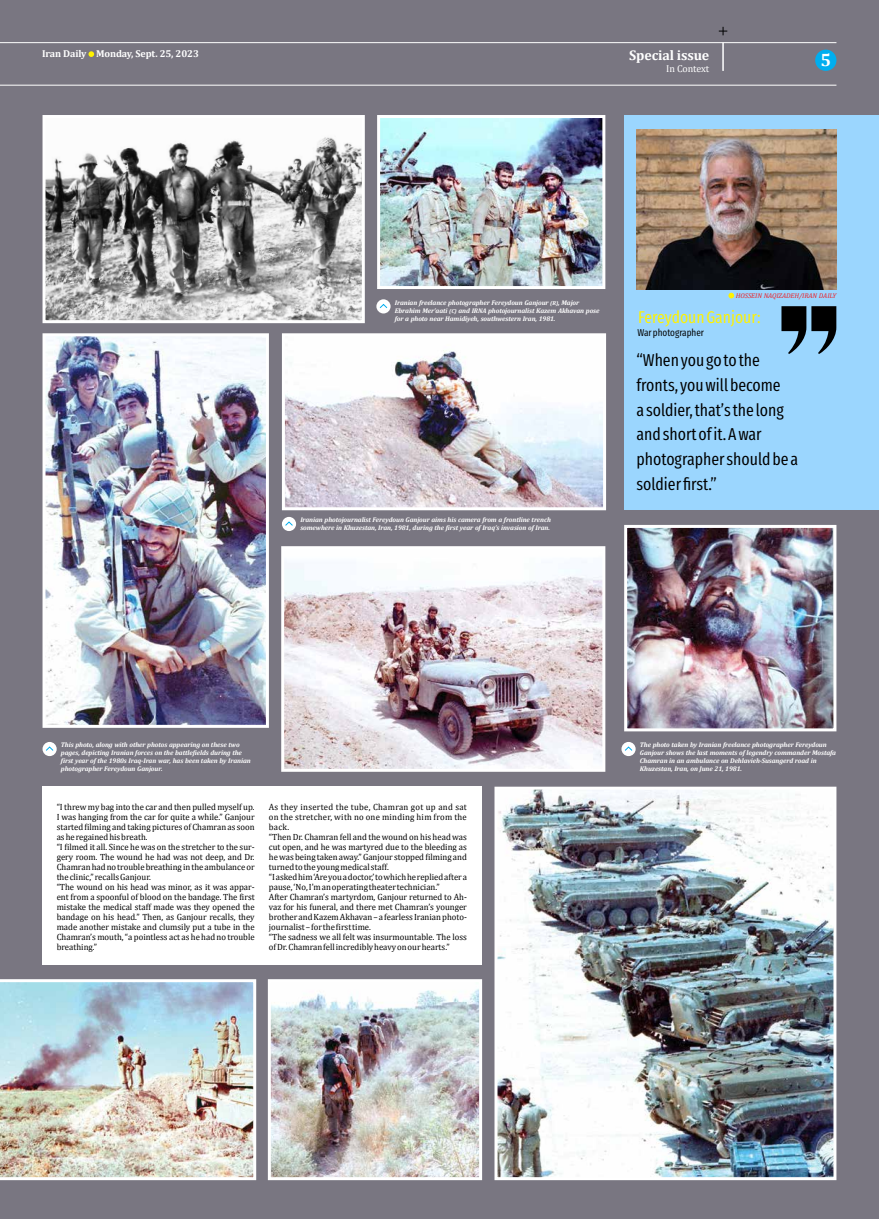
<style>
.page{position:relative;width:879px;height:1219px;background:#797681}
.page>*{position:absolute;margin:0;border:0;box-sizing:border-box;transform-origin:0 0}
.t1{font:700 18px "Cambria";color:#fff}
.t2{font:17.2px/24.7px "Fira Sans Compressed";color:#000}
.t3{font:17px "Fira Sans Compressed";color:#fff200}
.t4{font:700 14px "Cambria";letter-spacing:-.01em;color:#fff}
.t5{font:700 10px "Cambria";letter-spacing:-.01em;color:#fff}
.t6{font:10px "Fira Sans Compressed";color:#000}
.t7{font:10px "Cambria";letter-spacing:-.01em;color:#fff}
.t8{font:9px/10px "Cambria";color:#000}
.t9{font:italic 6.9px "Cambria";letter-spacing:-.01em;color:#ed1d24}
.t10{font:italic 700 6.8px/8px "Cambria";letter-spacing:-.01em;color:#fff}
.s1{font-size:5.7px}
</style>
<div class="page">
<div style="left:815px;top:50px;width:21px;height:21px;background:#00aeef;border-radius:50%"></div>
<hr style="left:0;top:42px;width:836px;height:1px;background:#fff">
<hr style="left:0;top:85px;width:836px;height:1px;background:#fff">
<svg style="left:723px;top:43px;width:1px;height:28px"></svg>
<svg style="left:88px;top:51px;width:6px;height:6px"></svg>
<img style="left:498px;top:791px;width:334px;height:385px">
<div style="left:494px;top:787px;width:342px;height:393px;border:3px solid #fff"></div>
<img style="left:47px;top:119px;width:314px;height:200px">
<div style="left:43px;top:115px;width:322px;height:208px;border:3px solid #fff"></div>
<img style="left:286px;top:337px;width:316px;height:169px">
<div style="left:282px;top:333px;width:324px;height:177px;border:3px solid #fff"></div>
<img style="left:285px;top:550px;width:316px;height:218px">
<div style="left:281px;top:546px;width:324px;height:226px;border:3px solid #fff"></div>
<img style="left:381px;top:119px;width:220px;height:166px">
<div style="left:377px;top:115px;width:228px;height:174px;border:3px solid #fff"></div>
<img style="left:47px;top:337px;width:218px;height:387px">
<div style="left:43px;top:333px;width:226px;height:395px;border:3px solid #fff"></div>
<img style="left:628px;top:529px;width:204px;height:198px">
<div style="left:624px;top:525px;width:212px;height:206px;border:3px solid #fff"></div>
<div style="left:282px;top:517px;width:14px;height:14px;background:#fff;border-radius:50%"></div>
<svg style="left:285px;top:521px;width:8px;height:5px"></svg>
<div style="left:376px;top:299px;width:14px;height:14px;background:#fff;border-radius:50%"></div>
<svg style="left:379px;top:304px;width:9px;height:4px"></svg>
<div style="left:621px;top:742px;width:14px;height:14px;background:#fff;border-radius:50%"></div>
<svg style="left:624px;top:746px;width:9px;height:5px"></svg>
<div style="left:43px;top:742px;width:14px;height:14px;background:#fff;border-radius:50%"></div>
<svg style="left:46px;top:746px;width:8px;height:5px"></svg>
<img style="left:272px;top:983px;width:206px;height:193px">
<div style="left:268px;top:979px;width:214px;height:201px;border:3px solid #fff"></div>
<img style="left:0;top:979px;width:256px;height:201px">
<div style="left:43px;top:787px;width:439px;height:178px;background:#fff"></div>
<div style="left:624px;top:116px;width:255px;height:394px;background:#9bd6fe"></div>
<img style="left:636px;top:130px;width:200px;height:159px">
<svg style="left:781px;top:306px;width:55px;height:48px"></svg>
<svg style="left:728px;top:293px;width:6px;height:5px"></svg>
<svg style="left:719px;top:27px;width:8px;height:8px"></svg>
<p class="t5" style="left:42px;top:47px;width:158px">Iran Daily Monday, Sept. 25, 2023</p>
<h3 class="t4" style="left:629px;top:45px;width:82px">Special issue</h3>
<p class="t7" style="left:666px;top:62px;width:44px">In Context</p>
<h1 class="t1" style="left:820px;top:47px;width:12px">5</h1>
<p class="t10" style="left:395px;top:298px;width:206px">Iranian freelance photographer Fereydoun Ganjour <span class="s1">(R)</span>, Major<br>Ebrahim Mer’aati <span class="s1">(C)</span> and IRNA photojournalist Kazem Akhavan pose for a photo near Hamidiyeh, southwestern Iran, 1981.</p>
<p class="t10" style="left:300px;top:516px;width:252px">Iranian photojournalist Fereydoun Ganjour aims his camera from a frontline trench somewhere in Khuzestan, Iran, 1981, during the first year of Iraq’s invasion of Iran.</p>
<p class="t9" style="left:736px;top:290px;width:102px">HOSSEIN NAQIZADEH/IRAN DAILY</p>
<h3 class="t3" style="left:638px;top:304px;width:124px">Fereydoun Ganjour:</h3>
<p class="t6" style="left:637px;top:325px;width:68px">War photographer</p>
<h2 class="t2" style="left:636px;top:348px;width:163px">“When you go to the fronts, you will become<br>a soldier, that’s the long and short of it. A war photographer should be a soldier first.”</h2>
<p class="t10" style="left:61px;top:741px;width:191px">This photo, along with other photos appearing on these two pages, depicting Iranian forces on the battlefields during the first year of the 1980s Iraq-Iran war, has been taken by Iranian photographer Fereydoun Ganjour.</p>
<p class="t8" style="left:57px;top:802px;width:199px">“I threw my bag into the car and then pulled myself up.<br>I was hanging from the car for quite a while.” Ganjour started filming and taking pictures of Chamran as soon as he regained his breath.<br>“I filmed it all. Since he was on the stretcher to the sur&shy;gery room. The wound he had was not deep, and Dr.<br>Chamran had no trouble breathing in the ambulance or the clinic,” recalls Ganjour.<br>“The wound on his head was minor, as it was appar&shy;ent from a spoonful of blood on the bandage. The first mistake the medical staff made was they opened the bandage on his head.” Then, as Ganjour recalls, they made another mistake and clumsily put a tube in the Chamran’s mouth, “a pointless act as he had no trouble breathing.”</p>
<p class="t8" style="left:269px;top:802px;width:199px">As they inserted the tube, Chamran got up and sat on the stretcher, with no one minding him from the back.<br>“Then Dr. Chamran fell and the wound on his head was cut open, and he was martyred due to the bleeding as he was being taken away.” Ganjour stopped filming and turned to the young medical staff.<br>“I asked him ‘Are you a doctor,’ to which he replied after a pause, ‘No, I’m an operating theater technician.”<br>After Chamran’s martyrdom, Ganjour returned to Ah&shy;vaz for his funeral, and there met Chamran’s younger brother and Kazem Akhavan – a fearless Iranian photo&shy;journalist – for the first time.<br>“The sadness we all felt was insurmountable. The loss of Dr. Chamran fell incredibly heavy on our hearts.”</p>
<p class="t10" style="left:640px;top:741px;width:198px">The photo taken by Iranian freelance photographer Fereydoun Ganjour shows the last moments of legendry commander Mostafa Chamran in an ambulance on Dehlavieh-Susangerd road in Khuzestan, Iran, on June 21, 1981.</p>
</div>
